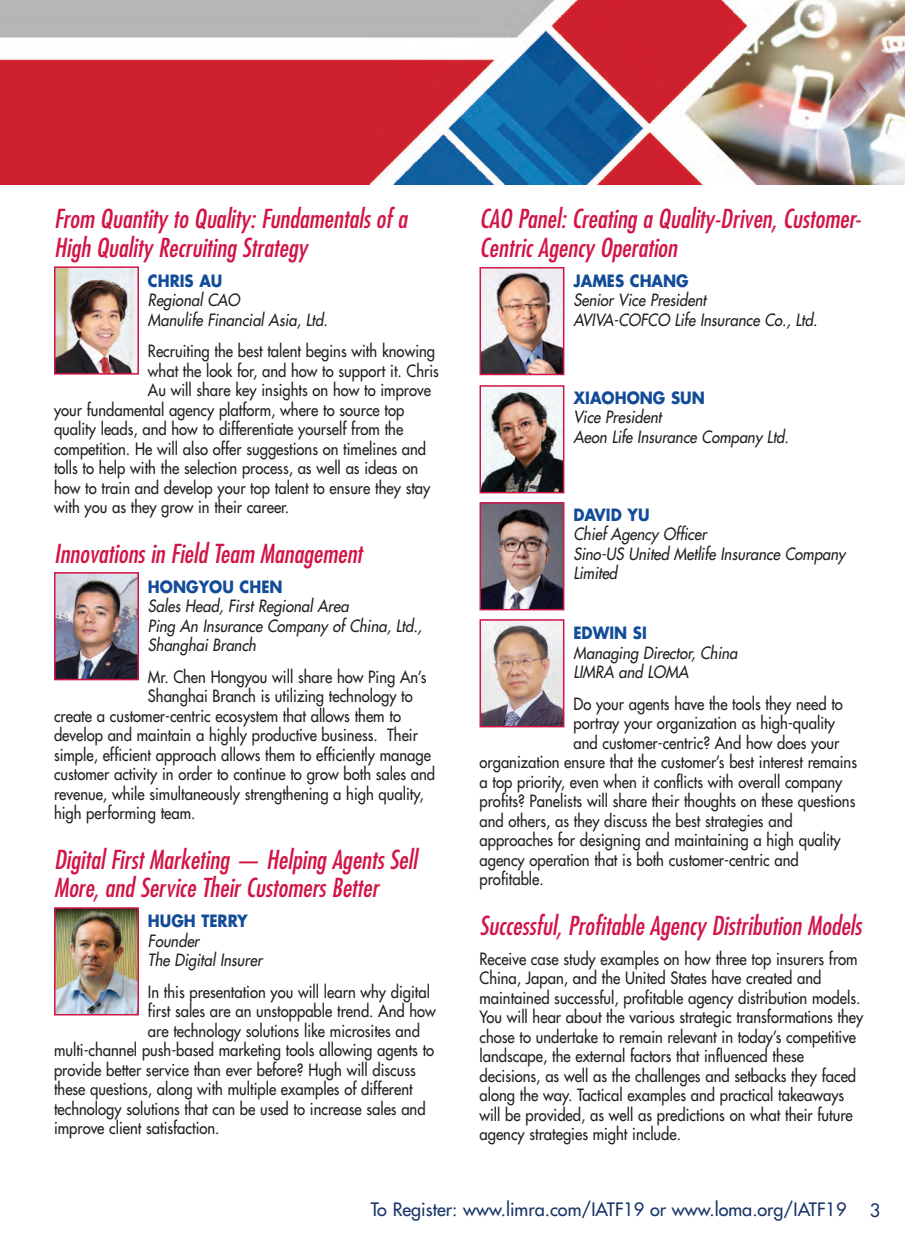
<style>
.page{position:relative;width:905px;height:1242px;background:#fff}
.page>*{position:absolute;margin:0;border:0;box-sizing:border-box;transform-origin:0 0}
.t1{font:italic condensed 25.5px/28.5px "Futura Std";color:#d21446}
.t2{font:500 18px "Futura Std";color:#183667}
.t3{font:500 16.5px/19.5px "Futura Std";color:#231f20;scale:.9 1}
.t4{font:italic 500 16.5px/19.5px "Futura Std";color:#231f20;scale:.9 1}
.t5{font:700 16.5px "Futura Std";color:#124c98;scale:.9 1}
</style>
<div class="page">
<img style="left:0;top:0;width:904px;height:185px">
<img style="left:57px;top:269px;width:79px;height:103px">
<div style="left:54px;top:266px;width:85px;height:109px;border:2px solid #d21446"></div>
<img style="left:57px;top:575px;width:79px;height:102px">
<div style="left:54px;top:572px;width:85px;height:108px;border:2px solid #d21446"></div>
<img style="left:57px;top:910px;width:79px;height:103px">
<div style="left:54px;top:907px;width:85px;height:109px;border:2px solid #d21446"></div>
<img style="left:482px;top:270px;width:79px;height:102px">
<div style="left:479px;top:267px;width:85px;height:108px;border:2px solid #d21446"></div>
<img style="left:482px;top:388px;width:79px;height:102px">
<div style="left:479px;top:385px;width:85px;height:108px;border:2px solid #d21446"></div>
<img style="left:482px;top:505px;width:79px;height:102px">
<div style="left:479px;top:502px;width:85px;height:108px;border:2px solid #d21446"></div>
<img style="left:482px;top:622px;width:79px;height:102px">
<div style="left:479px;top:619px;width:85px;height:108px;border:2px solid #d21446"></div>
<h1 class="t1" style="left:54px;top:205px;width:354px">From Quantity to Quality: Fundamentals of a<br>High Quality Recruiting Strategy</h1>
<p class="t5" style="left:148px;top:269px;width:84px">CHRIS AU</p>
<p class="t4" style="left:148px;top:291px;width:201px">Regional CAO<br>Manulife Financial Asia, Ltd.</p>
<p class="t3" style="left:148px;top:341px;width:320px">Recruiting the best talent begins with knowing</p>
<p class="t3" style="left:148px;top:361px;width:325px">what the look for, and how to support it. Chris</p>
<p class="t3" style="left:148px;top:380px;width:316px">Au will share key insights on how to improve</p>
<p class="t3" style="left:54px;top:400px;width:391px">your fundamental agency platform, where to source top</p>
<p class="t3" style="left:54px;top:419px;width:389px">quality leads, and how to differentiate yourself from the</p>
<p class="t3" style="left:54px;top:439px;width:415px">competition. He will also offer suggestions on timelines and</p>
<p class="t3" style="left:54px;top:458px;width:406px">tolls to help with the selection process, as well as ideas on</p>
<p class="t3" style="left:54px;top:478px;width:419px">how to train and develop your top talent to ensure they stay</p>
<p class="t3" style="left:54px;top:497px;width:263px">with you as they grow in their career.</p>
<h1 class="t1" style="left:54px;top:540px;width:310px">Innovations in Field Team Management</h1>
<p class="t5" style="left:148px;top:575px;width:151px">HONGYOU CHEN</p>
<p class="t4" style="left:148px;top:597px;width:306px">Sales Head, First Regional Area<br>Ping An Insurance Company of China, Ltd.,<br>Shanghai Branch</p>
<p class="t3" style="left:148px;top:667px;width:311px">Mr. Chen Hongyou will share how Ping An’s</p>
<p class="t3" style="left:148px;top:686px;width:296px">Shanghai Branch is utilizing technology to</p>
<p class="t3" style="left:54px;top:706px;width:387px">create a customer-centric ecosystem that allows them to</p>
<p class="t3" style="left:54px;top:725px;width:406px">develop and maintain a highly productive business. Their</p>
<p class="t3" style="left:54px;top:745px;width:420px">simple, efficient approach allows them to efficiently manage</p>
<p class="t3" style="left:54px;top:764px;width:425px">customer activity in order to continue to grow both sales and</p>
<p class="t3" style="left:54px;top:784px;width:412px">revenue, while simultaneously strengthening a high quality,</p>
<p class="t3" style="left:54px;top:803px;width:159px">high performing team.</p>
<h1 class="t1" style="left:54px;top:846px;width:364px">Digital First Marketing — Helping Agents Sell<br>More, and Service Their Customers Better</h1>
<p class="t5" style="left:148px;top:910px;width:112px">HUGH TERRY</p>
<p class="t4" style="left:148px;top:931px;width:128px">Founder<br>The Digital Insurer</p>
<p class="t3" style="left:148px;top:982px;width:315px">In this presentation you will learn why digital</p>
<p class="t3" style="left:148px;top:1001px;width:321px">first sales are an unstoppable trend. And how</p>
<p class="t3" style="left:148px;top:1021px;width:304px">are technology solutions like microsites and</p>
<p class="t3" style="left:54px;top:1040px;width:424px">multi-channel push-based marketing tools allowing agents to</p>
<p class="t3" style="left:54px;top:1060px;width:403px">provide better service than ever before? Hugh will discuss</p>
<p class="t3" style="left:54px;top:1079px;width:400px">these questions, along with multiple examples of different</p>
<p class="t3" style="left:54px;top:1099px;width:414px">technology solutions that can be used to increase sales and</p>
<p class="t3" style="left:54px;top:1118px;width:185px">improve client satisfaction.</p>
<h1 class="t1" style="left:479px;top:205px;width:383px">CAO Panel: Creating a Quality-Driven, Customer-<br>Centric Agency Operation</h1>
<p class="t5" style="left:573px;top:269px;width:130px">JAMES CHANG</p>
<p class="t4" style="left:573px;top:291px;width:272px">Senior Vice President<br>AVIVA-COFCO Life Insurance Co., Ltd.</p>
<p class="t5" style="left:573px;top:386px;width:147px">XIAOHONG SUN</p>
<p class="t4" style="left:573px;top:408px;width:241px">Vice President<br>Aeon Life Insurance Company Ltd.</p>
<p class="t5" style="left:573px;top:503px;width:86px">DAVID YU</p>
<p class="t4" style="left:573px;top:525px;width:304px">Chief Agency Officer<br>Sino-US United Metlife Insurance Company<br>Limited</p>
<p class="t5" style="left:573px;top:622px;width:83px">EDWIN SI</p>
<p class="t4" style="left:573px;top:643px;width:184px">Managing Director, China<br>LIMRA and LOMA</p>
<p class="t3" style="left:573px;top:694px;width:301px">Do your agents have the tools they need to</p>
<p class="t3" style="left:573px;top:713px;width:292px">portray your organization as high-quality</p>
<p class="t3" style="left:573px;top:733px;width:297px">and customer-centric? And how does your</p>
<p class="t3" style="left:479px;top:752px;width:421px">organization ensure that the customer’s best interest remains</p>
<p class="t3" style="left:479px;top:772px;width:405px">a top priority, even when it conflicts with overall company</p>
<p class="t3" style="left:479px;top:791px;width:419px">profits? Panelists will share their thoughts on these questions</p>
<p class="t3" style="left:479px;top:811px;width:349px">and others, as they discuss the best strategies and</p>
<p class="t3" style="left:479px;top:830px;width:403px">approaches for designing and maintaining a high quality</p>
<p class="t3" style="left:479px;top:850px;width:356px">agency operation that is both customer-centric and</p>
<p class="t3" style="left:479px;top:869px;width:73px">profitable.</p>
<h1 class="t1" style="left:479px;top:912px;width:383px">Successful, Profitable Agency Distribution Models</h1>
<p class="t3" style="left:479px;top:949px;width:428px">Receive case study examples on how three top insurers from China, Japan, and the United States have created and maintained successful, profitable agency distribution models.<br>You will hear about the various strategic transformations they chose to undertake to remain relevant in today’s competitive landscape, the external factors that influenced these decisions, as well as the challenges and setbacks they faced along the way. Tactical examples and practical takeaways will be provided, as well as predictions on what their future agency strategies might include.</p>
<p class="t2" style="left:371px;top:1198px;width:477px">To Register: www.limra.com/IATF19 or www.loma.org/IATF19</p>
<p class="t2" style="left:869px;top:1199px;width:12px">3</p>
</div>
